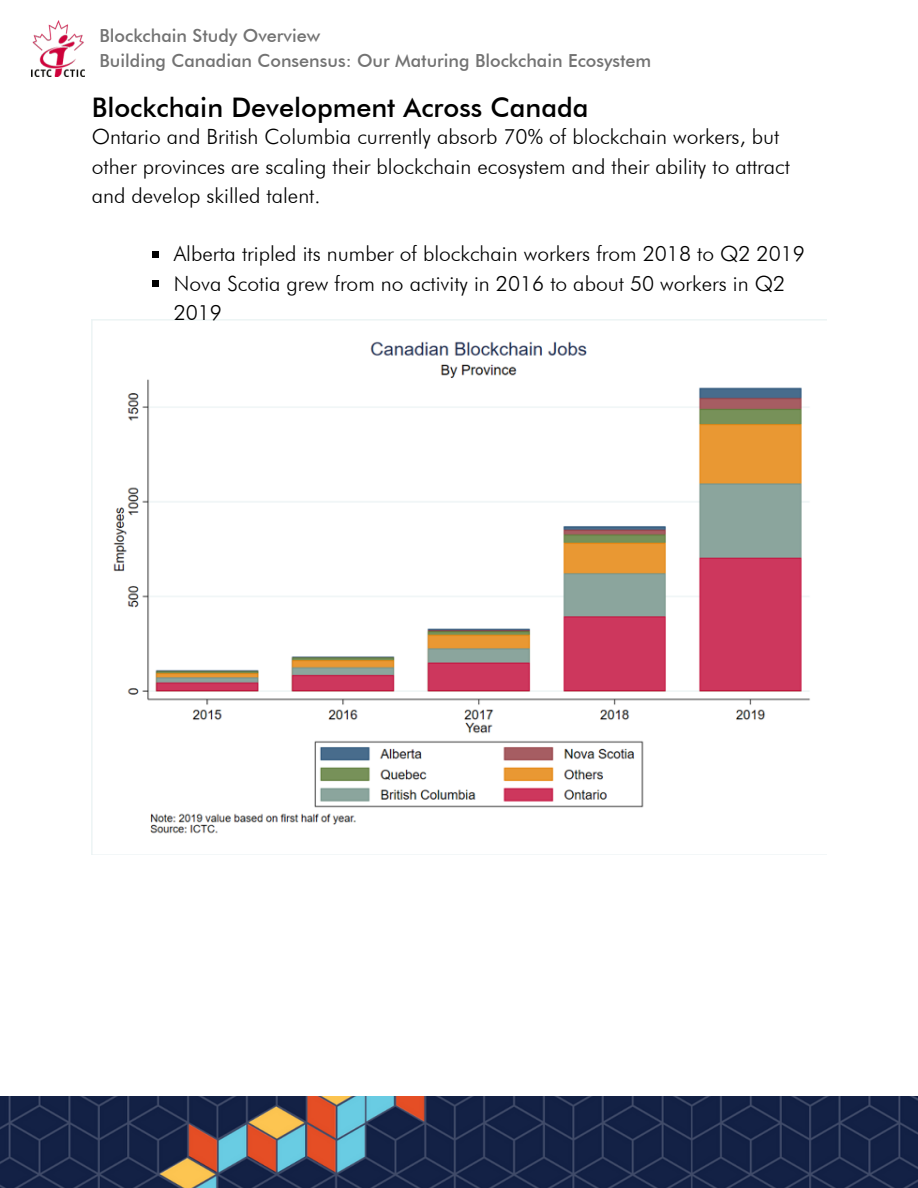
<style>
.page{position:relative;width:918px;height:1188px;background:#fff}
.page>*{position:absolute;margin:0;border:0;box-sizing:border-box;transform-origin:0 0}
.t1{font:500 27px "Futura BT";color:#000}
.t2{font:300 21px/29.2px "Futura BT";color:#000}
.t3{font:500 18px/24.8px "Futura BT";color:#737373}
</style>
<div class="page">
<img style="left:92px;top:319px;width:734px;height:536px">
<div style="left:153px;top:251px;width:6px;height:7px;background:#000"></div>
<div style="left:153px;top:280px;width:6px;height:7px;background:#000"></div>
<img style="left:0;top:1096px;width:918px;height:92px">
<img style="left:31px;top:20px;width:53px;height:56px">
<p class="t3" style="left:100px;top:24px;width:553px">Blockchain Study Overview<br>Building Canadian Consensus: Our Maturing Blockchain Ecosystem</p>
<p class="t1" style="left:92px;top:91px;width:498px">Blockchain Development Across Canada</p>
<p class="t2" style="left:92px;top:122px;width:700px">Ontario and British Columbia currently absorb 70% of blockchain workers, but other provinces are scaling their blockchain ecosystem and their ability to attract and develop skilled talent.</p>
<p class="t2" style="left:174px;top:239px;width:633px">Alberta tripled its number of blockchain workers from 2018 to Q2 2019<br>Nova Scotia grew from no activity in 2016 to about 50 workers in Q2<br>2019</p>
</div>
